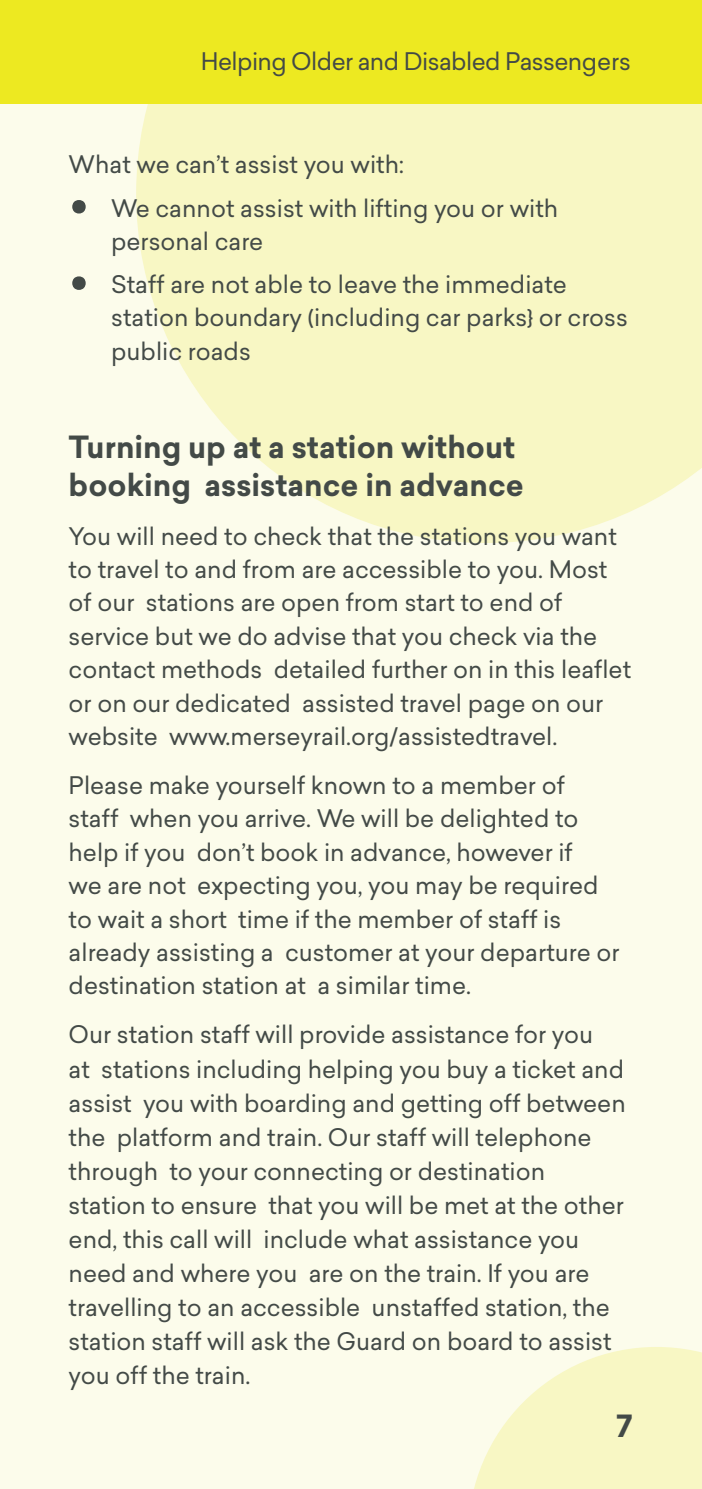
<style>
.page{position:relative;width:702px;height:1489px;background:#fff}
.page>*{position:absolute;margin:0;border:0;box-sizing:border-box;transform-origin:0 0}
.Paragraph_Style1{font:700 30px/38.2px "Sailec";color:#434a47}
.Paragraph_Style1-2{font:23.75px/33.5px "Sailec";color:#434a47}
.Bullet_List_Style1{font:23.75px/33.2px "Sailec";color:#434a47}
.Paragraph_Style1-3{font:23.75px "Sailec";letter-spacing:-.025em;color:#434a47}
.s1{font-family:"Batang";font-size:55px}
</style>
<div class="page">
<div style="left:0;top:103px;width:702px;height:1385px;background:#fcfceb"></div>
<svg style="left:474px;top:1347px;width:228px;height:141px"></svg>
<svg style="left:136px;top:103px;width:566px;height:440px;background:#f8f7c8"></svg>
<div style="left:0;top:0;width:702px;height:103px;background:#ede921"></div>
<p class="Paragraph_Style1-3" style="left:201px;top:44px;width:432px">Helping Older and Disabled Passengers</p>
<p class="Paragraph_Style1-2" style="left:69px;top:148px;width:337px">What we can’t assist you with:</p>
<p class="Bullet_List_Style1" style="left:111px;top:191px;width:448px;text-indent:-43px"><span class="s1">•</span> We cannot assist with lifting you or with personal care</p>
<p class="Bullet_List_Style1" style="left:111px;top:267px;width:518px;text-indent:-43px"><span class="s1">•</span> Staff are not able to leave the immediate station boundary (including car parks} or cross public roads</p>
<p class="Paragraph_Style1" style="left:69px;top:428px;width:456px">Turning up at a station without booking assistance in advance</p>
<p class="Paragraph_Style1-2" style="left:69px;top:518px;width:564px">You will need to check that the stations you want to travel to and from are accessible to you. Most of our stations are open from start to end of service but we do advise that you check via the contact methods detailed further on in this leaflet or on our dedicated assisted travel page on our website www.merseyrail.org/assistedtravel.</p>
<p class="Paragraph_Style1-2" style="left:69px;top:767px;width:552px">Please make yourself known to a member of staff when you arrive. We will be delighted to help if you don’t book in advance, however if<br>we are not expecting you, you may be required to wait a short time if the member of staff is already assisting a customer at your departure or destination station at a similar time.</p>
<p class="Paragraph_Style1-2" style="left:69px;top:1017px;width:558px">Our station staff will provide assistance for you<br>at stations including helping you buy a ticket and assist you with boarding and getting off between the platform and train. Our staff will telephone through to your connecting or destination station to ensure that you will be met at the other end, this call will include what assistance you need and where you are on the train. If you are travelling to an accessible unstaffed station, the station staff will ask the Guard on board to assist you off the train.</p>
<p class="Paragraph_Style1" style="left:616px;top:1407px;width:18px">7</p>
</div>
